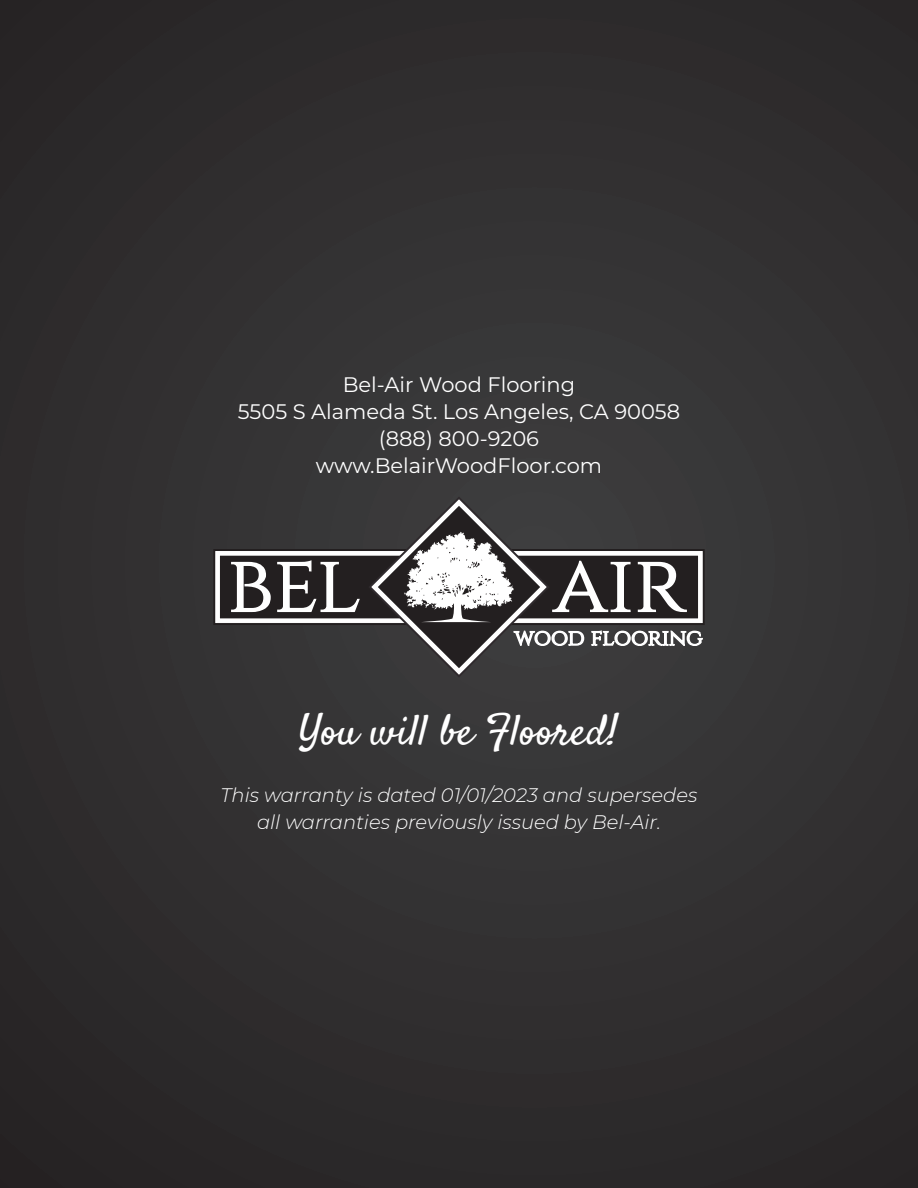
<style>
.page{position:relative;width:918px;height:1188px;background:#312f30}
.page>*{position:absolute;margin:0;border:0;box-sizing:border-box;transform-origin:0 0}
.t1{font:42.75px "Satisfy";color:#fff}
.t2{font:21px/27px "Montserrat";color:#fff;text-align:center}
.t3{font:italic 300 19.5px/27px "Montserrat";color:#fff;text-align:center}
</style>
<div class="page">
<svg style="left:216px;top:495px;width:488px;height:184px"></svg>
<p class="t2" style="left:238px;top:371px;width:444px">Bel-Air Wood Flooring<br>5505 S Alameda St. Los Angeles, CA 90058 (888) 800-9206 www.BelairWoodFloor.com</p>
<h1 class="t1" style="left:299px;top:704px;width:321px">You will be Floored!</h1>
<p class="t3" style="left:221px;top:781px;width:478px">This warranty is dated 01/01/2023 and supersedes all warranties previously issued by Bel-Air.</p>
</div>
